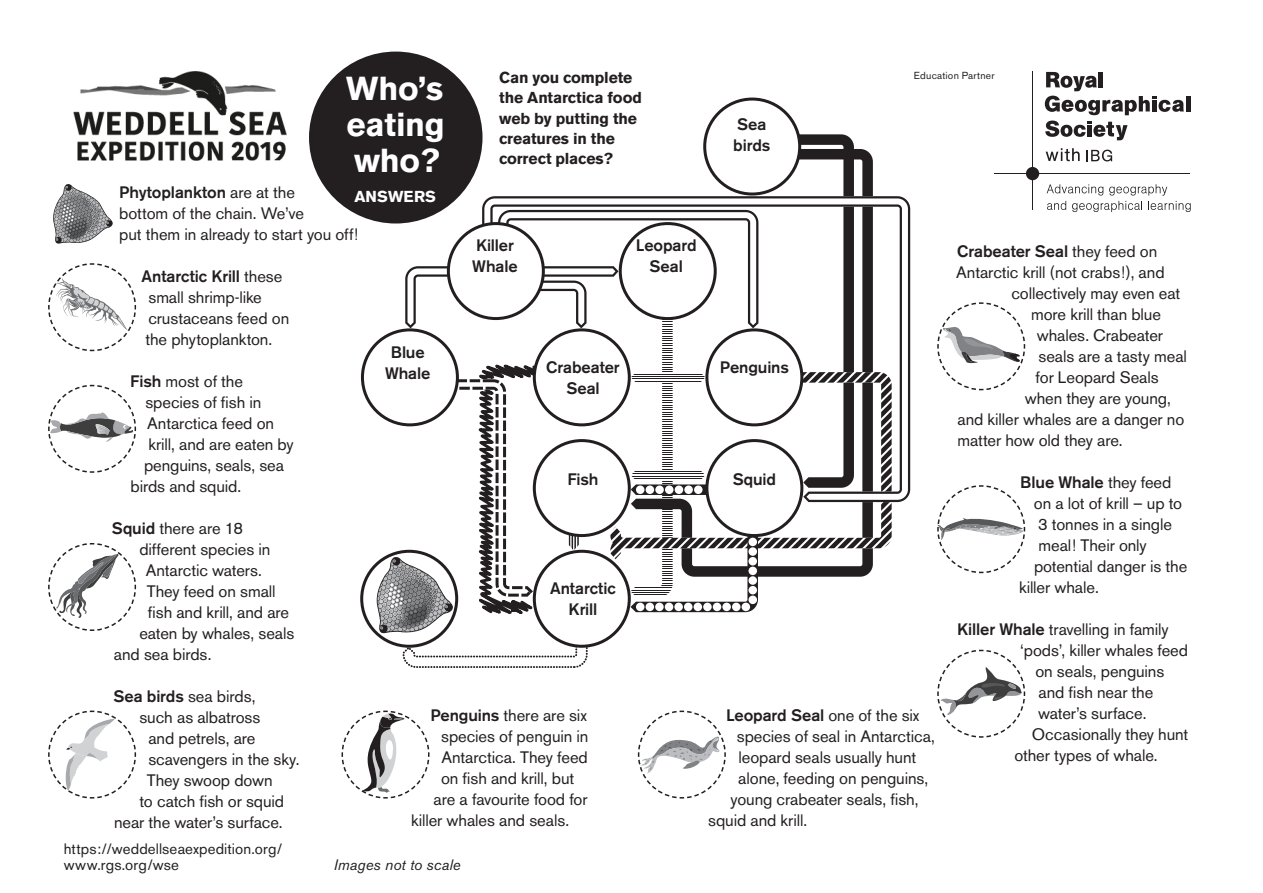
<style>
.page{position:relative;width:1263px;height:893px;background:#fff}
.page>*{position:absolute;margin:0;border:0;box-sizing:border-box;transform-origin:0 0}
.t1{font:700 33px "Akzidenz Grotesk BQ";letter-spacing:-.01em;color:#fff}
.t2{font:16.5px/21px "Akzidenz Grotesk BQ";letter-spacing:-.005em;color:#231f20}
.t3{font:500 16.5px/21px "Akzidenz Grotesk BQ";letter-spacing:-.005em;color:#231f20;text-align:center}
.t4{font:700 15.75px/20.2px "Akzidenz Grotesk BQ";letter-spacing:-.005em;color:#231f20}
.t5{font:700 15.75px "Akzidenz Grotesk BQ";letter-spacing:.005em;color:#fff}
.t6{font:15px "Akzidenz Grotesk BQ";letter-spacing:.01em;color:#231f20}
.t7{font:italic 15px "Akzidenz Grotesk BQ";letter-spacing:.005em;color:#231f20}
.t8{font:10.2px "Akzidenz Grotesk BQ";letter-spacing:.02em;color:#231f20}
.s1{font-weight:400}
.s2{font-weight:500}
</style>
<div class="page">
<hr style="left:1186px;top:96px;width:4px;height:15px;background:#231f20">
<div style="left:1026px;top:167px;width:13px;height:13px;background:#231f20;border-radius:50%"></div>
<svg style="left:1045px;top:72px;width:139px;height:43px"></svg>
<svg style="left:1045px;top:121px;width:82px;height:19px"></svg>
<hr style="left:994px;top:173px;width:196px;height:1px;background:#231f20">
<svg style="left:1046px;top:148px;width:34px;height:13px"></svg>
<svg style="left:1086px;top:150px;width:26px;height:12px"></svg>
<hr style="left:1032px;top:71px;width:1px;height:139px;background:#231f20">
<svg style="left:1047px;top:184px;width:144px;height:28px"></svg>
<img style="left:73px;top:71px;width:213px;height:90px">
<div style="left:309px;top:52px;width:173px;height:171px;background:#231f20;border-radius:50%"></div>
<svg style="left:362px;top:551px;width:95px;height:95px"></svg>
<svg style="left:362px;top:330px;width:95px;height:95px"></svg>
<svg style="left:892px;top:196px;width:18px;height:306px"></svg>
<svg style="left:375px;top:134px;width:517px;height:534px"></svg>
<svg style="left:48px;top:263px;width:89px;height:89px"></svg>
<svg style="left:48px;top:384px;width:89px;height:89px"></svg>
<svg style="left:48px;top:543px;width:89px;height:88px"></svg>
<svg style="left:48px;top:710px;width:89px;height:89px"></svg>
<svg style="left:341px;top:710px;width:89px;height:89px"></svg>
<svg style="left:637px;top:710px;width:89px;height:89px"></svg>
<svg style="left:937px;top:302px;width:89px;height:89px"></svg>
<svg style="left:937px;top:485px;width:89px;height:89px"></svg>
<svg style="left:937px;top:649px;width:89px;height:89px"></svg>
<svg style="left:53px;top:184px;width:60px;height:60px"></svg>
<p class="t1" style="left:346px;top:69px;width:99px">Who’s</p>
<p class="t1" style="left:347px;top:105px;width:100px">eating</p>
<p class="t1" style="left:354px;top:141px;width:87px">who?</p>
<p class="t4" style="left:499px;top:68px;width:144px">Can you complete the Antarctica food web by putting the creatures in the correct places?</p>
<p class="t8" style="left:914px;top:69px;width:82px">Education Partner</p>
<p class="t3" style="left:733px;top:113px;width:39px;text-align:left">Sea birds</p>
<p class="t3" style="left:119px;top:182px;width:177px">Phytoplankton <span class="s1">are at the</span></p>
<p class="t5" style="left:354px;top:187px;width:83px">ANSWERS</p>
<p class="t2" style="left:119px;top:203px;width:240px">bottom of the chain. We’ve<br>put them in already to start you off!</p>
<p class="t2" style="left:142px;top:266px;width:149px"><span class="s2">Antarctic Krill</span> these small shrimp-like crustaceans feed on the phytoplankton.</p>
<p class="t2" style="left:130px;top:371px;width:114px"><span class="s2">Fish</span> most of the</p>
<p class="t2" style="left:145px;top:392px;width:117px">species of fish in</p>
<p class="t2" style="left:147px;top:413px;width:128px">Antarctica feed on</p>
<p class="t2" style="left:149px;top:434px;width:147px">krill, and are eaten by</p>
<p class="t2" style="left:144px;top:455px;width:142px">penguins, seals, sea</p>
<p class="t2" style="left:131px;top:476px;width:112px">birds and squid.</p>
<p class="t2" style="left:112px;top:518px;width:133px"><span class="s2">Squid</span> there are 18</p>
<p class="t2" style="left:139px;top:539px;width:133px">different species in</p>
<p class="t2" style="left:146px;top:560px;width:118px">Antarctic waters.</p>
<p class="t2" style="left:147px;top:581px;width:130px">They feed on small</p>
<p class="t2" style="left:148px;top:602px;width:143px">fish and krill, and are</p>
<p class="t2" style="left:139px;top:623px;width:157px">eaten by whales, seals</p>
<p class="t2" style="left:114px;top:644px;width:99px">and sea birds.</p>
<p class="t2" style="left:113px;top:686px;width:144px"><span class="s2">Sea birds</span> sea birds,</p>
<p class="t2" style="left:139px;top:707px;width:122px">such as albatross</p>
<p class="t2" style="left:148px;top:728px;width:109px">and petrels, are</p>
<p class="t2" style="left:148px;top:749px;width:153px">scavengers in the sky.</p>
<p class="t2" style="left:147px;top:770px;width:127px">They swoop down</p>
<p class="t2" style="left:139px;top:791px;width:146px">to catch fish or squid</p>
<p class="t2" style="left:114px;top:812px;width:170px">near the water’s surface.</p>
<p class="t3" style="left:472px;top:235px;width:47px;text-align:left">Killer<br>Whale</p>
<p class="t3" style="left:385px;top:342px;width:47px">Blue<br>Whale</p>
<p class="t3" style="left:546px;top:356px;width:75px">Crabeater<br>Seal</p>
<p class="t3" style="left:567px;top:468px;width:33px">Fish</p>
<p class="t3" style="left:550px;top:577px;width:67px">Antarctic<br>Krill</p>
<p class="t2" style="left:430px;top:705px;width:158px"><span class="s2">Penguins</span> there are six</p>
<p class="t2" style="left:441px;top:726px;width:149px">species of penguin in</p>
<p class="t2" style="left:441px;top:747px;width:148px">Antarctica. They feed</p>
<p class="t2" style="left:441px;top:768px;width:135px">on fish and krill, but</p>
<p class="t2" style="left:434px;top:789px;width:155px">are a favourite food for</p>
<p class="t2" style="left:411px;top:810px;width:159px">killer whales and seals.</p>
<p class="t6" style="left:64px;top:839px;width:220px">https://weddellseaexpedition.org/</p>
<p class="t6" style="left:64px;top:856px;width:117px">www.rgs.org/wse</p>
<p class="t7" style="left:334px;top:856px;width:128px">Images not to scale</p>
<p class="t3" style="left:636px;top:235px;width:62px">Leopard<br>Seal</p>
<p class="t3" style="left:720px;top:356px;width:71px">Penguins</p>
<p class="t3" style="left:733px;top:468px;width:45px">Squid</p>
<p class="t3" style="left:726px;top:705px;width:195px">Leopard Seal <span class="s1">one of the six</span></p>
<p class="t2" style="left:737px;top:726px;width:200px">species of seal in Antarctica,</p>
<p class="t2" style="left:738px;top:747px;width:179px">leopard seals usually hunt</p>
<p class="t2" style="left:738px;top:768px;width:191px">alone, feeding on penguins,</p>
<p class="t2" style="left:730px;top:789px;width:190px">young crabeater seals, fish,</p>
<p class="t2" style="left:708px;top:810px;width:100px">squid and krill.</p>
<p class="t3" style="left:957px;top:240px;width:202px">Crabeater Seal <span class="s1">they feed on</span></p>
<p class="t2" style="left:956px;top:261px;width:210px">Antarctic krill (not crabs!), and</p>
<p class="t2" style="left:1011px;top:282px;width:170px">collectively may even eat</p>
<p class="t2" style="left:1031px;top:303px;width:131px">more krill than blue</p>
<p class="t2" style="left:1037px;top:324px;width:128px">whales. Crabeater</p>
<p class="t2" style="left:1038px;top:345px;width:150px">seals are a tasty meal</p>
<p class="t2" style="left:1035px;top:366px;width:125px">for Leopard Seals</p>
<p class="t2" style="left:1025px;top:387px;width:148px">when they are young,</p>
<p class="t2" style="left:957px;top:408px;width:228px">and killer whales are a danger no</p>
<p class="t2" style="left:957px;top:429px;width:167px">matter how old they are.</p>
<p class="t3" style="left:1020px;top:471px;width:153px">Blue Whale <span class="s1">they feed</span></p>
<p class="t2" style="left:1034px;top:492px;width:150px">on a lot of krill – up to</p>
<p class="t2" style="left:1038px;top:513px;width:135px">3 tonnes in a single</p>
<p class="t2" style="left:1038px;top:534px;width:110px">meal! Their only</p>
<p class="t2" style="left:1034px;top:555px;width:155px">potential danger is the</p>
<p class="t2" style="left:1019px;top:576px;width:81px">killer whale.</p>
<p class="t2" style="left:957px;top:618px;width:213px"><span class="s2">Killer Whale</span> travelling in family</p>
<p class="t2" style="left:1020px;top:639px;width:169px">‘pods’, killer whales feed</p>
<p class="t2" style="left:1035px;top:660px;width:130px">on seals, penguins</p>
<p class="t2" style="left:1038px;top:681px;width:116px">and fish near the</p>
<p class="t2" style="left:1038px;top:702px;width:110px">water’s surface.</p>
<p class="t2" style="left:1032px;top:723px;width:158px">Occasionally they hunt</p>
<p class="t2" style="left:1014px;top:744px;width:145px">other types of whale.</p>
</div>
